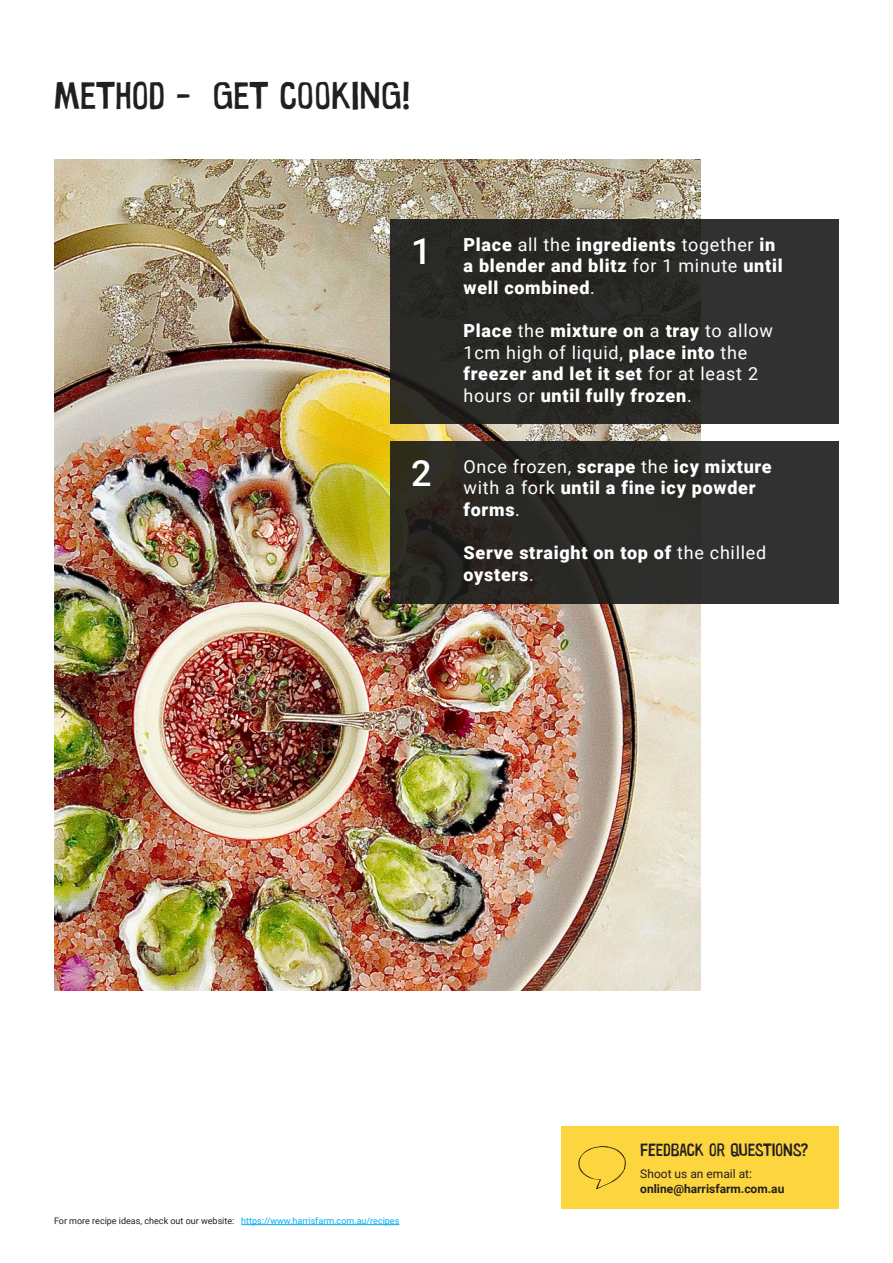
<style>
.page{position:relative;width:893px;height:1263px;background:#fff}
.page>*{position:absolute;margin:0;border:0;box-sizing:border-box;transform-origin:0 0}
.t1{font:39px "Warugaki";color:#231f20}
.t2{font:500 36px "Roboto";color:#fff}
.t3{font:900 18px/21.6px "Roboto";letter-spacing:.04em;color:#fff}
.t4{font:18px "Warugaki";color:#231f20}
.t5{font:700 12px "Roboto";color:#231f20}
.t6{font:12px "Roboto";color:#231f20}
.t7{font:9px "Roboto";color:#231f20}
.t8{font:9px "Roboto";color:#00aeef}
.s1{font-weight:400}
</style>
<div class="page">
<div style="left:561px;top:1126px;width:278px;height:83px;background:#fcd53f"></div>
<hr style="left:241px;top:1224px;width:158px;height:1px;background:#00aeef">
<img style="left:54px;top:159px;width:646px;height:832px">
<div style="left:390px;top:219px;width:449px;height:204px;background:#2b2b28"></div>
<svg style="left:390px;top:441px;width:449px;height:162px;background:#2b2b28"></svg>
<svg style="left:578px;top:1146px;width:48px;height:43px"></svg>
<p class="t1" style="left:54px;top:72px;width:358px">METHOD - GET COOKING!</p>
<p class="t2" style="left:411px;top:226px;width:22px">1</p>
<p class="t3" style="left:464px;top:233px;width:321px">Place <span class="s1">all the</span> ingredients <span class="s1">together</span> in a blender and blitz <span class="s1">for 1 minute</span> until well combined<span class="s1">.</span></p>
<p class="t3" style="left:464px;top:319px;width:311px">Place <span class="s1">the</span> mixture on <span class="s1">a</span> tray <span class="s1">to allow<br>1cm high of liquid,</span> place into <span class="s1">the </span>freezer and let it set <span class="s1">for at least 2 hours or</span> until fully frozen<span class="s1">.</span></p>
<p class="t2" style="left:411px;top:448px;width:22px">2</p>
<p class="t3" style="left:464px;top:455px;width:310px"><span class="s1">Once frozen,</span> scrape <span class="s1">the</span> icy mixture <span class="s1">with a fork</span> until a fine icy powder forms<span class="s1">.</span></p>
<p class="t3" style="left:464px;top:541px;width:304px">Serve straight on top of <span class="s1">the chilled </span>oysters<span class="s1">.</span></p>
<p class="t7" style="left:54px;top:1214px;width:182px">For more recipe ideas, check out our website:</p>
<p class="t8" style="left:241px;top:1214px;width:160px">https://www.harrisfarm.com.au/recipes</p>
<p class="t4" style="left:640px;top:1139px;width:169px">FEEDBACK OR QUESTIONS?</p>
<p class="t6" style="left:640px;top:1165px;width:113px">Shoot us an email at:</p>
<p class="t5" style="left:640px;top:1180px;width:146px">online@harrisfarm.com.au</p>
</div>
